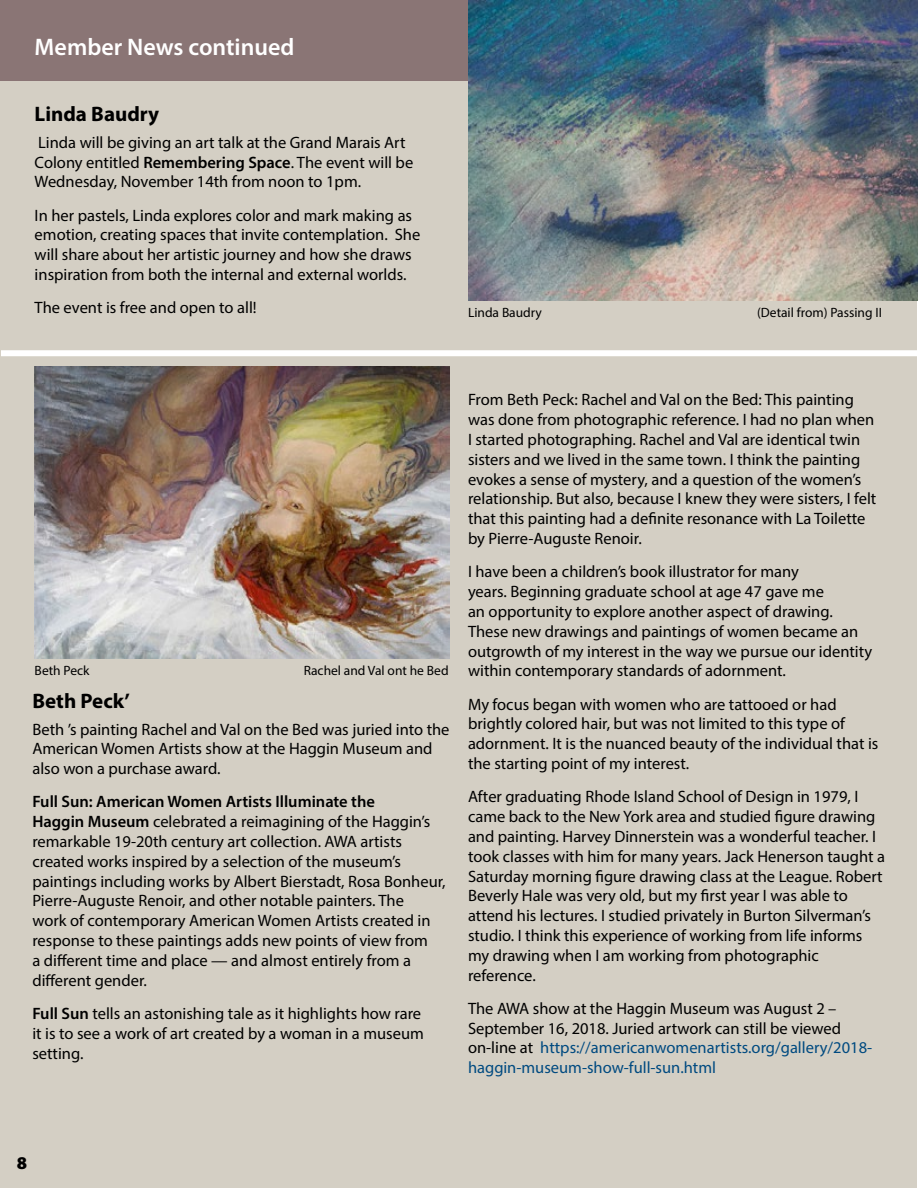
<style>
.page{position:relative;width:918px;height:1188px;background:#fff}
.page>*{position:absolute;margin:0;border:0;box-sizing:border-box;transform-origin:0 0}
.t1{font:600 24px "Myriad Pro";color:#fff}
.t2{font:700 21px "Myriad Pro";color:#000}
.t3{font:900 18px "Myriad Pro";color:#000}
.t4{font:16.5px/19.8px "Myriad Pro";color:#000}
.t5{font:13.5px "Myriad Pro";color:#000}
.s1{font-weight:600}
.s2{color:#004a80}
</style>
<div class="page">
<div style="left:1px;top:73px;width:916px;height:1115px;background:#d4cfc4"></div>
<div style="left:0;top:0;width:918px;height:80px;background:#8a7575"></div>
<div style="left:1px;top:350px;width:917px;height:6px;background:#fff"></div>
<img style="left:468px;top:0;width:450px;height:300px">
<img style="left:35px;top:367px;width:415px;height:291px">
<h1 class="t1" style="left:35px;top:31px;width:261px">Member News continued</h1>
<p class="t2" style="left:35px;top:100px;width:126px">Linda Baudry</p>
<p class="t4" style="left:35px;top:132px;width:380px">Linda will be giving an art talk at the Grand Marais Art<br>Colony entitled <span class="s1">Remembering Space</span>. The event will be<br>Wednesday, November 14th from noon to 1pm.</p>
<p class="t4" style="left:35px;top:205px;width:387px">In her pastels, Linda explores color and mark making as emotion, creating spaces that invite contemplation. She will share about her artistic journey and how she draws inspiration from both the internal and external worlds.</p>
<p class="t4" style="left:35px;top:298px;width:224px">The event is free and open to all!</p>
<p class="t5" style="left:468px;top:304px;width:75px">Linda Baudry</p>
<p class="t5" style="left:757px;top:304px;width:126px">(Detail from) Passing II</p>
<p class="t5" style="left:35px;top:662px;width:56px">Beth Peck</p>
<p class="t5" style="left:304px;top:662px;width:146px">Rachel and Val ont he Bed</p>
<p class="t2" style="left:32px;top:687px;width:99px">Beth Peck’</p>
<p class="t4" style="left:32px;top:719px;width:419px">Beth ’s painting Rachel and Val on the Bed was juried into the<br>American Women Artists show at the Haggin Museum and also won a purchase award.</p>
<p class="t4" style="left:32px;top:792px;width:415px"><span class="s1">Full Sun: American Women Artists Illuminate the<br>Haggin Museum</span> celebrated a reimagining of the Haggin’s remarkable 19-20th century art collection. AWA artists created works inspired by a selection of the museum’s paintings including works by Albert Bierstadt, Rosa Bonheur, Pierre-Auguste Renoir, and other notable painters. The<br>work of contemporary American Women Artists created in response to these paintings adds new points of view from<br>a different time and place — and almost entirely from a different gender.</p>
<p class="t4" style="left:32px;top:1003px;width:393px"><span class="s1">Full Sun</span> tells an astonishing tale as it highlights how rare it is to see a work of art created by a woman in a museum setting.</p>
<p class="t4" style="left:468px;top:390px;width:410px">From Beth Peck: Rachel and Val on the Bed: This painting was done from photographic reference. I had no plan when I started photographing. Rachel and Val are identical twin sisters and we lived in the same town. I think the painting evokes a sense of mystery, and a question of the women’s relationship. But also, because I knew they were sisters, I felt that this painting had a definite resonance with La Toilette by Pierre-Auguste Renoir.</p>
<p class="t4" style="left:468px;top:562px;width:406px">I have been a children’s book illustrator for many<br>years. Beginning graduate school at age 47 gave me<br>an opportunity to explore another aspect of drawing.<br>These new drawings and paintings of women became an outgrowth of my interest in the way we pursue our identity within contemporary standards of adornment.</p>
<p class="t4" style="left:468px;top:694px;width:412px">My focus began with women who are tattooed or had brightly colored hair, but was not limited to this type of adornment. It is the nuanced beauty of the individual that is the starting point of my interest.</p>
<p class="t4" style="left:468px;top:787px;width:419px">After graduating Rhode Island School of Design in 1979, I came back to the New York area and studied figure drawing and painting. Harvey Dinnerstein was a wonderful teacher. I took classes with him for many years. Jack Henerson taught a Saturday morning figure drawing class at the League. Robert Beverly Hale was very old, but my first year I was able to attend his lectures. I studied privately in Burton Silverman’s studio. I think this experience of working from life informs my drawing when I am working from photographic reference.</p>
<p class="t4" style="left:468px;top:998px;width:406px">The AWA show at the Haggin Museum was August 2 – September 16, 2018. Juried artwork can still be viewed on-line at <span class="s2">https://americanwomenartists.org/gallery/2018- haggin-museum-show-full-sun.html</span></p>
<p class="t3" style="left:17px;top:1153px;width:12px">8</p>
</div>
